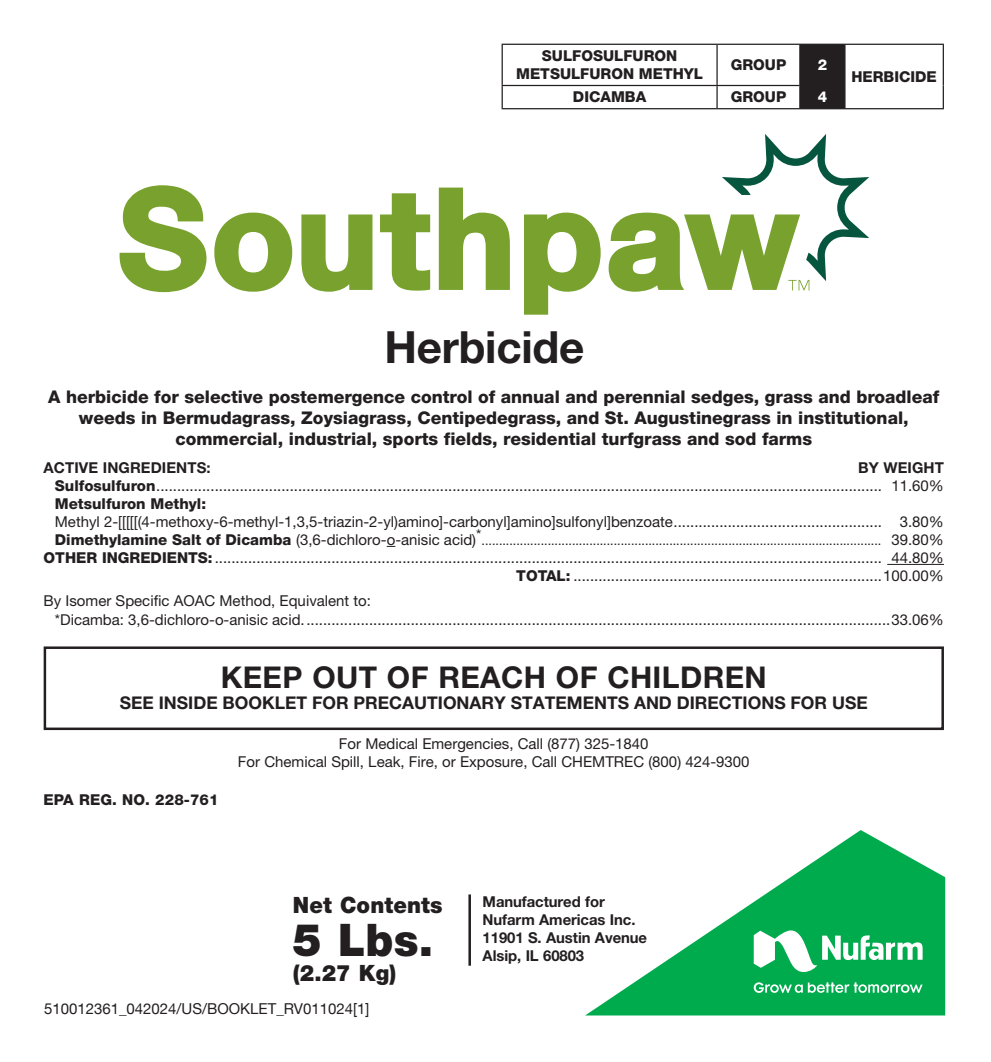
<style>
.page{position:relative;width:991px;height:1062px;background:#fff}
.page>*{position:absolute;margin:0;border:0;box-sizing:border-box;transform-origin:0 0}
.t1{font:900 45px "Helvetica Neue LT Pro";color:#231f20;scale:.96 1}
.t2{font:700 44.5px "Helvetica Neue LT Pro";letter-spacing:-.005em;color:#231f20}
.t3{font:700 30px "Helvetica Neue LT Pro";letter-spacing:.01em;color:#231f20}
.t4{font:900 22.5px "Helvetica Neue LT Pro";letter-spacing:.005em;color:#231f20;scale:.96 1}
.t5{font:800 17.5px/21px "Helvetica Neue LT Pro";color:#231f20;text-align:center}
.t6{font:700 17.5px "Helvetica Neue LT Pro";color:#231f20}
.t7{font:15px/18px "Helvetica Neue LT Pro";color:#231f20}
.t8{font:700 15px/18px "Helvetica Neue LT Pro";letter-spacing:-.005em;color:#231f20}
.t9{font:800 15px/18px "Helvetica Neue LT Pro";color:#231f20;text-align:center}
.t10{font:15px "Helvetica Neue LT Com";color:#231f20}
.t11{font:800 15px "Helvetica Neue LT Pro";color:#fff}
.t12{font:12.5px "Helvetica Neue LT Pro";color:#231f20}
.s1{font-weight:700}
.s2{font-weight:800}
.s3{font-weight:800;font-size:15px}
.s4{font-size:15px}
</style>
<div class="page">
<div style="left:44px;top:646px;width:900px;height:84px;border:2px solid #231f20"></div>
<hr style="left:887px;top:564px;width:57px;height:1px;background:#231f20">
<hr style="left:468px;top:894px;width:3px;height:71px;background:#231f20">
<svg style="left:586px;top:830px;width:359px;height:185px;fill:#00ab4d"></svg>
<svg style="left:753px;top:930px;width:169px;height:63px"></svg>
<hr style="left:716px;top:45px;width:1px;height:40px;background:#231f20">
<hr style="left:501px;top:85px;width:299px;height:1px;background:#231f20">
<svg style="left:716px;top:86px;width:1px;height:22px"></svg>
<div style="left:799px;top:45px;width:46px;height:63px;background:#231f20"></div>
<hr style="left:501px;top:44px;width:216px;height:1px;background:#231f20">
<hr style="left:501px;top:45px;width:2px;height:40px;background:#231f20">
<hr style="left:717px;top:44px;width:227px;height:1px;background:#231f20">
<hr style="left:942px;top:45px;width:2px;height:40px;background:#231f20">
<hr style="left:501px;top:86px;width:2px;height:22px;background:#231f20">
<hr style="left:942px;top:85px;width:2px;height:23px;background:#231f20">
<hr style="left:501px;top:108px;width:443px;height:1px;background:#231f20">
<svg style="left:120px;top:185px;width:86px;height:107px"></svg>
<svg style="left:214px;top:213px;width:78px;height:79px"></svg>
<svg style="left:301px;top:214px;width:71px;height:78px"></svg>
<svg style="left:380px;top:193px;width:50px;height:98px"></svg>
<svg style="left:439px;top:187px;width:71px;height:103px"></svg>
<svg style="left:524px;top:213px;width:76px;height:102px"></svg>
<svg style="left:608px;top:134px;width:261px;height:158px"></svg>
<p class="t9" style="left:516px;top:47px;width:188px">SULFOSULFURON<br>METSULFURON METHYL</p>
<p class="t9" style="left:730px;top:56px;width:57px">GROUP</p>
<p class="t11" style="left:817px;top:56px;width:11px">2</p>
<p class="t9" style="left:573px;top:88px;width:75px">DICAMBA</p>
<p class="t9" style="left:730px;top:88px;width:57px">GROUP</p>
<p class="t11" style="left:817px;top:88px;width:11px">4</p>
<p class="t9" style="left:851px;top:67px;width:87px">HERBICIDE</p>
<p class="t2" style="left:384px;top:320px;width:201px">Herbicide</p>
<p class="t5" style="left:48px;top:386px;width:892px">A herbicide for selective postemergence control of annual and perennial sedges, grass and broadleaf weeds in Bermudagrass, Zoysiagrass, Centipedegrass, and St. Augustinegrass in institutional, commercial, industrial, sports fields, residential turfgrass and sod farms</p>
<p class="t8" style="left:44px;top:458px;width:169px">ACTIVE INGREDIENTS:</p>
<p class="t7" style="left:55px;top:458px;width:890px;text-indent:803px"><span class="s1">BY WEIGHT </span><span class="s2">Sulfosulfuron</span> .............................................................................................................................................................................. 11.60% <span class="s2">Metsulfuron Methyl:<br></span>Methyl 2-[[[[[(4-methoxy-6-methyl-1,3,5-triazin-2-yl)amino]-carbonyl]amino]sulfonyl]benzoate .................................................. 3.80%</p>
<p class="t12" style="left:55px;top:533px;width:890px"><span class="s3">Dimethylamine Salt of Dicamba</span> <span class="s4">(3,6-dichloro-o-anisic acid)</span><sup>*</sup> ................................................................................................................... <span class="s4">39.80%</span></p>
<p class="t7" style="left:44px;top:548px;width:901px;text-align:right"><span class="s2">OTHER INGREDIENTS:</span> ................................................................................................................................................................ 44.80%<br><span class="s2">TOTAL:</span> ..........................................................................100.00%</p>
<p class="t7" style="left:55px;top:592px;width:890px;text-indent:-11px">By Isomer Specific AOAC Method, Equivalent to:<br>*Dicamba: 3,6-dichloro-o-anisic acid. ............................................................................................................................................33.06%</p>
<p class="t3" style="left:221px;top:659px;width:547px">KEEP OUT OF REACH OF CHILDREN</p>
<p class="t6" style="left:120px;top:692px;width:749px">SEE INSIDE BOOKLET FOR PRECAUTIONARY STATEMENTS AND DIRECTIONS FOR USE</p>
<p class="t9" style="left:44px;top:790px;width:176px">EPA REG. NO. 228-761</p>
<p class="t7" style="left:238px;top:734px;width:513px;text-align:center">For Medical Emergencies, Call (877) 325-1840<br>For Chemical Spill, Leak, Fire, or Exposure, Call CHEMTREC (800) 424-9300</p>
<p class="t4" style="left:293px;top:891px;width:157px">Net Contents</p>
<p class="t1" style="left:293px;top:912px;width:148px">5 Lbs.</p>
<p class="t4" style="left:293px;top:959px;width:109px">(2.27 Kg)</p>
<p class="t8" style="left:482px;top:892px;width:166px">Manufactured for<br>Nufarm Americas Inc.<br>11901 S. Austin Avenue<br>Alsip, IL 60803</p>
<p class="t10" style="left:44px;top:999px;width:327px">510012361_042024/US/BOOKLET_RV011024[1]</p>
</div>
